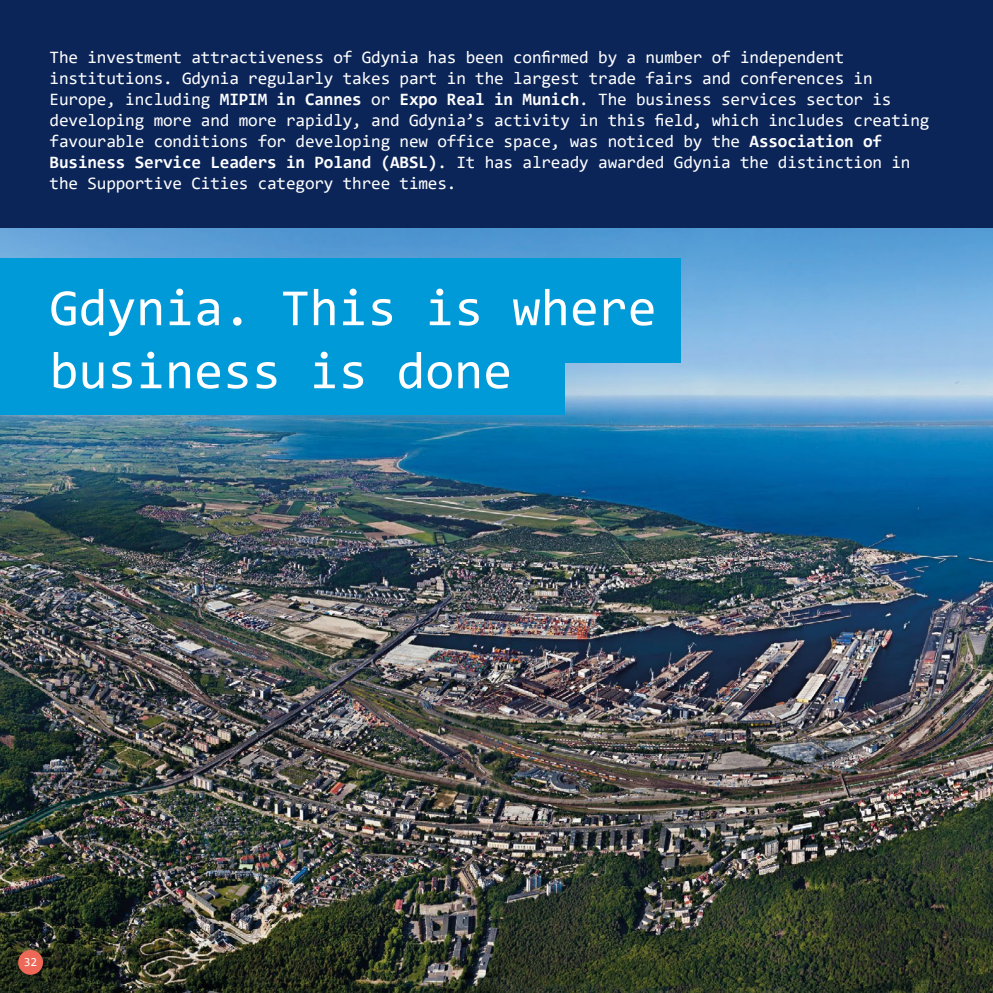
<style>
.page{position:relative;width:993px;height:993px;background:#fff}
.page>*{position:absolute;margin:0;border:0;box-sizing:border-box;transform-origin:0 0}
.t1{font:52.5px/63px "Consolas";color:#fff}
.t2{font:17.5px/21px "Consolas";letter-spacing:-.01em;color:#fff}
.t3{font:12.25px "Consolas";color:#fff}
.s1{font-weight:700}
</style>
<div class="page">
<img style="left:0;top:228px;width:992px;height:764px">
<div style="left:0;top:0;width:992px;height:228px;background:#0b2559"></div>
<div style="left:0;top:258px;width:680px;height:104px;background:#009ad8"></div>
<div style="left:0;top:310px;width:564px;height:104px;background:#009ad8"></div>
<div style="left:18px;top:949px;width:25px;height:25px;background:#ed6857;border-radius:50%"></div>
<p class="t2" style="left:50px;top:46px;width:881px">The investment attractiveness of Gdynia has been confirmed by a number of independent institutions. Gdynia regularly takes part in the largest trade fairs and conferences in Europe, including <span class="s1">MIPIM in Cannes</span> or <span class="s1">Expo Real in Munich</span>. The business services sector is developing more and more rapidly, and Gdynia’s activity in this field, which includes creating favourable conditions for developing new office space, was noticed by the <span class="s1">Association of Business Service Leaders in Poland (ABSL)</span>. It has already awarded Gdynia the distinction in the Supportive Cities category three times.</p>
<h1 class="t1" style="left:50px;top:275px;width:608px">Gdynia. This is where business is done</h1>
<p class="t3" style="left:25px;top:952px;width:15px">17</p>
<p class="t3" style="left:24px;top:953px;width:15px">32</p>
</div>
